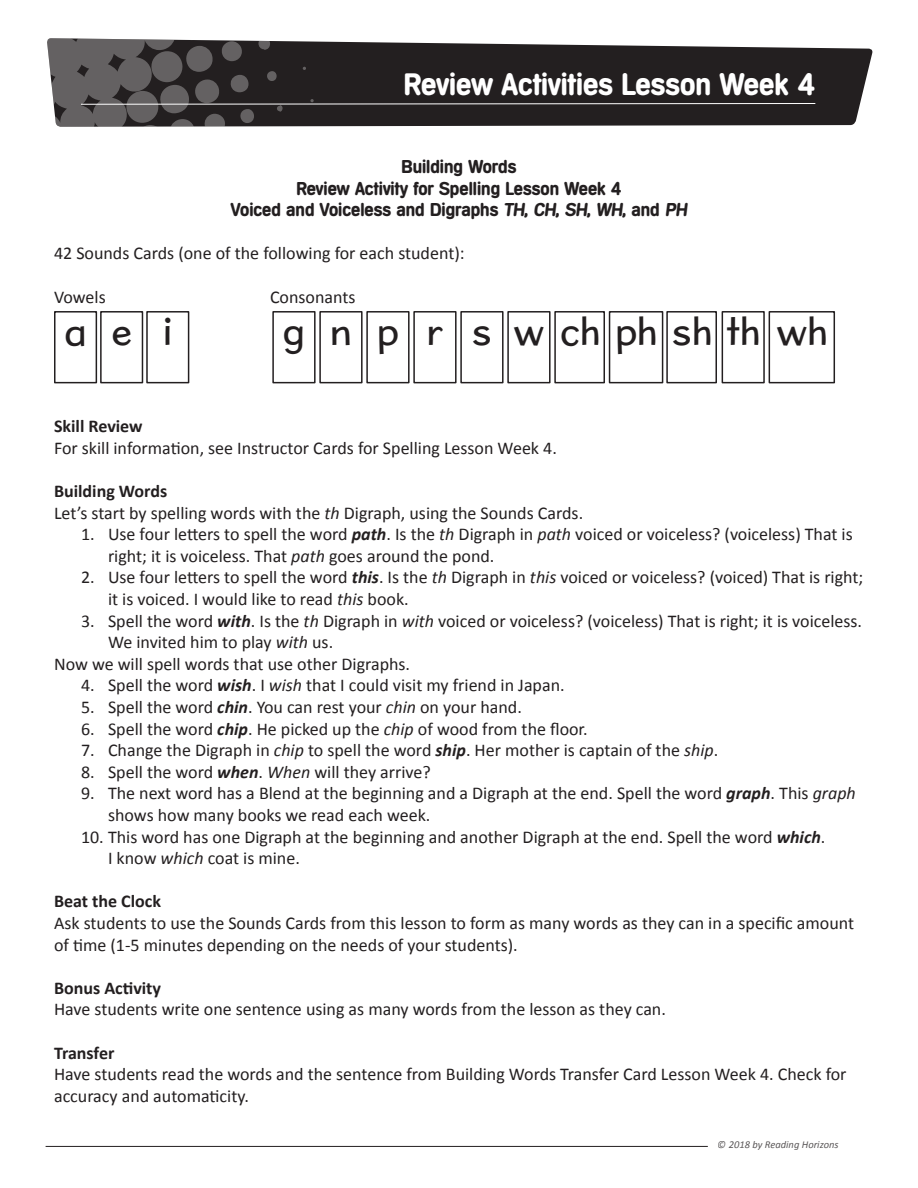
<style>
.page{position:relative;width:918px;height:1188px;background:#fff}
.page>*{position:absolute;margin:0;border:0;box-sizing:border-box;transform-origin:0 0}
.t1{font:39px "Card Edu Rg";letter-spacing:.19em;color:#231f20}
.t2{font:39px "Card Edu Rg";letter-spacing:.385em;color:#231f20}
.t3{font:700 30px "Macarena DT";color:#fff}
.t4{font:18px/21.6px "Calibri";color:#231f20}
.t5{font:700 18px/21.6px "Macarena DT";color:#231f20;text-align:center}
.t6{font:italic 10.5px "Calibri";color:#231f20}
.s1{font-style:italic}
.s2{font-weight:700}
.s3{font-weight:700;font-style:italic}
.s4{font-family:"Macarena DT";font-size:16.5px}
</style>
<div class="page">
<svg style="left:816px;top:47px;width:57px;height:79px;fill:#231f20"></svg>
<svg style="left:47px;top:38px;width:769px;height:89px;background:#403d3e"></svg>
<hr style="left:46px;top:1146px;width:662px;height:1px;background:#231f20">
<div style="left:54px;top:311px;width:43px;height:72px;border:2px solid #231f20"></div>
<div style="left:100px;top:311px;width:43px;height:72px;border:2px solid #231f20"></div>
<div style="left:146px;top:311px;width:43px;height:72px;border:2px solid #231f20"></div>
<div style="left:722px;top:311px;width:43px;height:72px;border:2px solid #231f20"></div>
<div style="left:769px;top:311px;width:66px;height:72px;border:2px solid #231f20"></div>
<div style="left:366px;top:311px;width:44px;height:72px;border:2px solid #231f20"></div>
<div style="left:413px;top:311px;width:44px;height:72px;border:2px solid #231f20"></div>
<div style="left:460px;top:311px;width:44px;height:72px;border:2px solid #231f20"></div>
<div style="left:507px;top:311px;width:44px;height:72px;border:2px solid #231f20"></div>
<div style="left:554px;top:311px;width:51px;height:72px;border:2px solid #231f20"></div>
<div style="left:609px;top:311px;width:54px;height:72px;border:2px solid #231f20"></div>
<div style="left:666px;top:311px;width:51px;height:72px;border:2px solid #231f20"></div>
<div style="left:272px;top:311px;width:44px;height:72px;border:2px solid #231f20"></div>
<div style="left:319px;top:311px;width:44px;height:72px;border:2px solid #231f20"></div>
<p class="t3" style="left:404px;top:66px;width:413px">Review Activities Lesson Week 4</p>
<p class="t5" style="left:231px;top:155px;width:458px">Building Words<br>Review Activity for Spelling Lesson Week 4<br>Voiced and Voiceless and Digraphs <span class="s1">TH</span>, <span class="s1">CH</span>, <span class="s1">SH</span>, <span class="s1">WH</span>, and <span class="s1">PH</span></p>
<p class="t4" style="left:54px;top:242px;width:412px">42 Sounds Cards (one of the following for each student):</p>
<p class="t4" style="left:54px;top:285px;width:53px">Vowels</p>
<p class="t4" style="left:270px;top:285px;width:87px">Consonants</p>
<p class="t2" style="left:65px;top:308px;width:109px">aei</p>
<p class="t1" style="left:283px;top:308px;width:545px">g n p r s wchphshthwh</p>
<p class="t4" style="left:54px;top:415px;width:504px"><span class="s2">Skill Review<br></span>For skill information, see Instructor Cards for Spelling Lesson Week 4.</p>
<p class="t4" style="left:54px;top:480px;width:531px"><span class="s2">Building Words<br></span>Let’s start by spelling words with the <span class="s1">th</span> Digraph, using the Sounds Cards.</p>
<p class="t4" style="left:108px;top:523px;width:746px;text-indent:-27px">1. Use four letters to spell the word <span class="s3">path</span>. Is the <span class="s1">th</span> Digraph in <span class="s1">path</span> voiced or voiceless? (voiceless) That is right; it is voiceless. That <span class="s1">path</span> goes around the pond.</p>
<p class="t4" style="left:108px;top:566px;width:757px;text-indent:-27px">2. Use four letters to spell the word <span class="s3">this</span>. Is the <span class="s1">th</span> Digraph in <span class="s1">this</span> voiced or voiceless? (voiced) That is right; it is voiced. I would like to read <span class="s1">this</span> book.</p>
<p class="t4" style="left:81px;top:609px;width:783px">3. Spell the word <span class="s3">with</span>. Is the <span class="s1">th</span> Digraph in <span class="s1">with</span> voiced or voiceless? (voiceless) That is right; it is voiceless.</p>
<p class="t4" style="left:108px;top:631px;width:227px">We invited him to play <span class="s1">with</span> us.</p>
<p class="t4" style="left:54px;top:653px;width:358px">Now we will spell words that use other Digraphs.</p>
<p class="t4" style="left:81px;top:674px;width:485px">4. Spell the word <span class="s3">wish</span>. I <span class="s1">wish</span> that I could visit my friend in Japan.</p>
<p class="t4" style="left:81px;top:696px;width:442px">5. Spell the word <span class="s3">chin</span>. You can rest your <span class="s1">chin</span> on your hand.</p>
<p class="t4" style="left:81px;top:717px;width:508px">6. Spell the word <span class="s3">chip</span>. He picked up the <span class="s1">chip</span> of wood from the floor.</p>
<p class="t4" style="left:81px;top:739px;width:639px">7. Change the Digraph in <span class="s1">chip</span> to spell the word <span class="s3">ship</span>. Her mother is captain of the <span class="s1">ship</span>.</p>
<p class="t4" style="left:81px;top:761px;width:351px">8. Spell the word <span class="s3">when</span>. <span class="s1">When</span> will they arrive?</p>
<p class="t4" style="left:108px;top:782px;width:749px;text-indent:-27px">9. The next word has a Blend at the beginning and a Digraph at the end. Spell the word <span class="s3">graph</span>. This <span class="s1">graph </span>shows how many books we read each week.</p>
<p class="t4" style="left:108px;top:825px;width:719px;text-indent:-27px">10. This word has one Digraph at the beginning and another Digraph at the end. Spell the word <span class="s3">which</span>.<br>I know <span class="s1">which</span> coat is mine.</p>
<p class="t4" style="left:54px;top:890px;width:802px"><span class="s2">Beat the Clock<br></span>Ask students to use the Sounds Cards from this lesson to form as many words as they can in a specific amount of time (1-5 minutes depending on the needs of your students).</p>
<p class="t4" style="left:54px;top:977px;width:613px"><span class="s2">Bonus Activity<br></span>Have students write one sentence using as many words from the lesson as they can.</p>
<p class="t4" style="left:54px;top:1041px;width:794px"><span class="s2">Transfer<br></span>Have students read the words and the sentence from Building Words Transfer Card Lesson Week 4. Check for accuracy and automaticity.</p>
<p class="t6" style="left:718px;top:1138px;width:156px">© 2018 by Reading Horizons <span class="s4">11</span></p>
</div>
